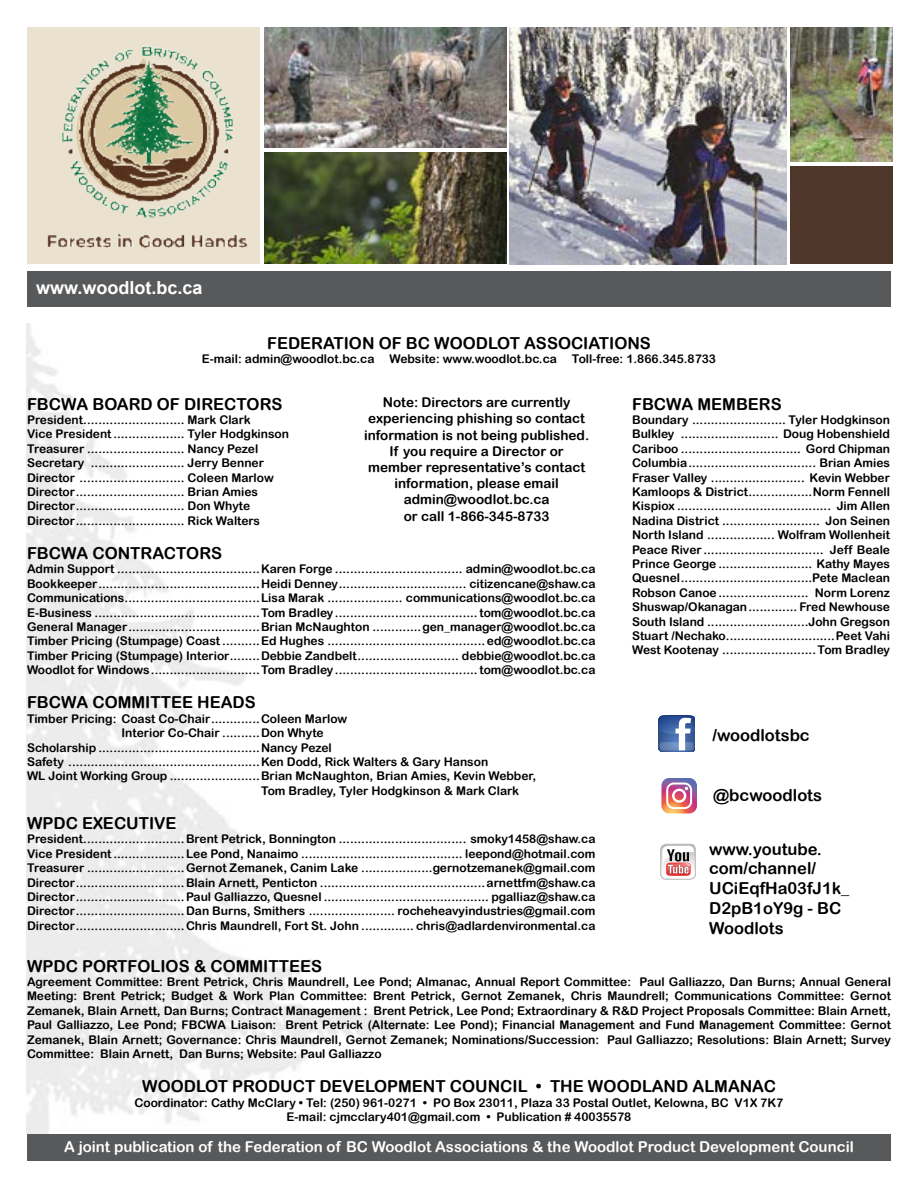
<style>
.page{position:relative;width:918px;height:1188px;background:#fff}
.page>*{position:absolute;margin:0;border:0;box-sizing:border-box;transform-origin:0 0}
.t1{font:700 18px "Arial";color:#fff}
.t2{font:16.5px/19.8px "Arial Rounded MT Bold";color:#000}
.t3{font:15px "Arial Rounded MT Bold";color:#fff}
.t4{font:13.5px/16.2px "Arial Rounded MT Bold";color:#000;text-align:center}
.t5{font:12px/14.4px "Arial Rounded MT Bold";color:#000;text-align:justify}
</style>
<div class="page">
<div style="left:27px;top:1134px;width:864px;height:27px;background:#58595b"></div>
<div style="left:27px;top:271px;width:864px;height:36px;background:#58595b"></div>
<img style="left:790px;top:27px;width:102px;height:135px">
<div style="left:788px;top:164px;width:104px;height:101px;background:#4f362a"></div>
<hr style="left:788px;top:264px;width:118px;height:4px;background:#fff">
<hr style="left:788px;top:27px;width:2px;height:239px;background:#fff">
<hr style="left:788px;top:162px;width:105px;height:3px;background:#fff">
<div style="left:27px;top:27px;width:237px;height:238px;background:#eae1cf"></div>
<img style="left:62px;top:45px;width:171px;height:173px">
<img style="left:47px;top:227px;width:214px;height:22px">
<img style="left:264px;top:27px;width:243px;height:237px">
<hr style="left:28px;top:264px;width:480px;height:4px;background:#fff">
<hr style="left:263px;top:148px;width:245px;height:3px;background:#fff">
<hr style="left:261px;top:27px;width:3px;height:239px;background:#fff">
<img style="left:510px;top:27px;width:276px;height:237px">
<svg style="left:660px;top:844px;width:36px;height:36px"></svg>
<svg style="left:661px;top:778px;width:36px;height:35px"></svg>
<svg style="left:659px;top:716px;width:36px;height:36px"></svg>
<svg style="left:660px;top:742px;width:34px;height:8px"></svg>
<h1 class="t1" style="left:36px;top:275px;width:168px">www.woodlot.bc.ca</h1>
<h2 class="t2" style="left:267px;top:333px;width:385px">FEDERATION OF BC WOODLOT ASSOCIATIONS</h2>
<p class="t5" style="left:202px;top:352px;width:516px">E-mail: admin@woodlot.bc.ca Website: www.woodlot.bc.ca Toll-free: 1.866.345.8733</p>
<p class="t4" style="left:364px;top:394px;width:227px">Note: Directors are currently experiencing phishing so contact information is not being published.<br>If you require a Director or member representative’s contact information, please email admin@woodlot.bc.ca<br>or call 1-866-345-8733</p>
<h2 class="t2" style="left:27px;top:394px;width:257px">FBCWA BOARD OF DIRECTORS</h2>
<p class="t5" style="left:27px;top:412px;width:264px;text-align:left">President........................... Mark Clark<br>Vice President................... Tyler Hodgkinson Treasurer .......................... Nancy Pezel Secretary ......................... Jerry Benner Director ............................ Coleen Marlow Director............................. Brian Amies Director............................. Don Whyte Director............................. Rick Walters</p>
<h2 class="t2" style="left:27px;top:543px;width:197px">FBCWA CONTRACTORS</h2>
<p class="t5" style="left:27px;top:562px;width:570px">Admin Support ......................................Karen Forge .................................. admin@woodlot.bc.ca Bookkeeper...........................................Heidi Denney.................................. citizencane@shaw.ca Communications....................................Lisa Marak .................... communications@woodlot.bc.ca E-Business ............................................Tom Bradley......................................tom@woodlot.bc.ca General Manager...................................Brian McNaughton .............gen_manager@woodlot.bc.ca Timber Pricing (Stumpage) Coast ..........Ed Hughes ..........................................ed@woodlot.bc.ca Timber Pricing (Stumpage) Interior........Debbie Zandbelt........................... debbie@woodlot.bc.ca Woodlot for Windows.............................Tom Bradley......................................tom@woodlot.bc.ca</p>
<h2 class="t2" style="left:27px;top:692px;width:230px">FBCWA COMMITTEE HEADS</h2>
<p class="t5" style="left:27px;top:711px;width:322px">Timber Pricing: Coast Co-Chair.............Coleen Marlow</p>
<p class="t5" style="left:122px;top:726px;width:204px">Interior Co-Chair ..........Don Whyte</p>
<p class="t5" style="left:27px;top:740px;width:306px">Scholarship ...........................................Nancy Pezel</p>
<p class="t5" style="left:27px;top:754px;width:463px">Safety ...................................................Ken Dodd, Rick Walters &amp; Gary Hanson</p>
<p class="t5" style="left:27px;top:769px;width:511px">WL Joint Working Group ........................Brian McNaughton, Brian Amies, Kevin Webber,</p>
<p class="t5" style="left:261px;top:783px;width:260px">Tom Bradley, Tyler Hodgkinson &amp; Mark Clark</p>
<h2 class="t2" style="left:27px;top:813px;width:151px">WPDC EXECUTIVE</h2>
<p class="t5" style="left:27px;top:832px;width:570px">President...........................Brent Petrick, Bonnington .................................. smoky1458@shaw.ca Vice President...................Lee Pond, Nanaimo ........................................... leepond@hotmail.com Treasurer ..........................Gernot Zemanek, Canim Lake ...................gernotzemanek@gmail.com Director.............................Blain Arnett, Penticton ............................................arnettfm@shaw.ca Director.............................Paul Galliazzo, Quesnel ............................................ pgalliaz@shaw.ca Director.............................Dan Burns, Smithers ....................... rocheheavyindustries@gmail.com Director.............................Chris Maundrell, Fort St. John .............. chris@adlardenvironmental.ca</p>
<h2 class="t2" style="left:632px;top:394px;width:151px">FBCWA MEMBERS</h2>
<p class="t5" style="left:632px;top:412px;width:260px">Boundary ......................... Tyler Hodgkinson Bulkley .......................... Doug Hobenshield Cariboo ................................ Gord Chipman Columbia.................................. Brian Amies Fraser Valley ......................... Kevin Webber Kamloops &amp; District.................Norm Fennell Kispiox ......................................... Jim Allen Nadina District .......................... Jon Seinen North Island .................. Wolfram Wollenheit Peace River ................................ Jeff Beale Prince George ......................... Kathy Mayes Quesnel...................................Pete Maclean Robson Canoe........................ Norm Lorenz Shuswap/Okanagan............. Fred Newhouse South Island ...........................John Gregson Stuart /Nechako.............................Peet Vahi West Kootenay .........................Tom Bradley</p>
<h2 class="t2" style="left:712px;top:725px;width:99px">/woodlotsbc</h2>
<h2 class="t2" style="left:713px;top:785px;width:110px">@bcwoodlots</h2>
<h2 class="t2" style="left:709px;top:839px;width:142px">www.youtube. com/channel/<br>UCiEqfHa03fJ1k_<br>D2pB1oY9g - BC<br>Woodlots</h2>
<h2 class="t2" style="left:27px;top:956px;width:297px">WPDC PORTFOLIOS &amp; COMMITTEES</h2>
<p class="t5" style="left:27px;top:974px;width:866px">Agreement Committee: Brent Petrick, Chris Maundrell, Lee Pond; Almanac, Annual Report Committee: Paul Galliazzo, Dan Burns; Annual General Meeting: Brent Petrick; Budget &amp; Work Plan Committee: Brent Petrick, Gernot Zemanek, Chris Maundrell; Communications Committee: Gernot Zemanek, Blain Arnett, Dan Burns; Contract Management : Brent Petrick, Lee Pond; Extraordinary &amp; R&amp;D Project Proposals Committee: Blain Arnett, Paul Galliazzo, Lee Pond; FBCWA Liaison: Brent Petrick (Alternate: Lee Pond); Financial Management and Fund Management Committee: Gernot Zemanek, Blain Arnett; Governance: Chris Maundrell, Gernot Zemanek; Nominations/Succession: Paul Galliazzo; Resolutions: Blain Arnett; Survey Committee: Blain Arnett, Dan Burns; Website: Paul Galliazzo</p>
<h2 class="t2" style="left:142px;top:1076px;width:635px">WOODLOT PRODUCT DEVELOPMENT COUNCIL • THE WOODLAND ALMANAC</h2>
<p class="t5" style="left:135px;top:1095px;width:650px;text-align:center">Coordinator: Cathy McClary • Tel: (250) 961-0271 • PO Box 23011, Plaza 33 Postal Outlet, Kelowna, BC V1X 7K7<br>E-mail: cjmcclary401@gmail.com • Publication # 40035578</p>
<p class="t3" style="left:64px;top:1138px;width:791px">A joint publication of the Federation of BC Woodlot Associations &amp; the Woodlot Product Development Council</p>
</div>
